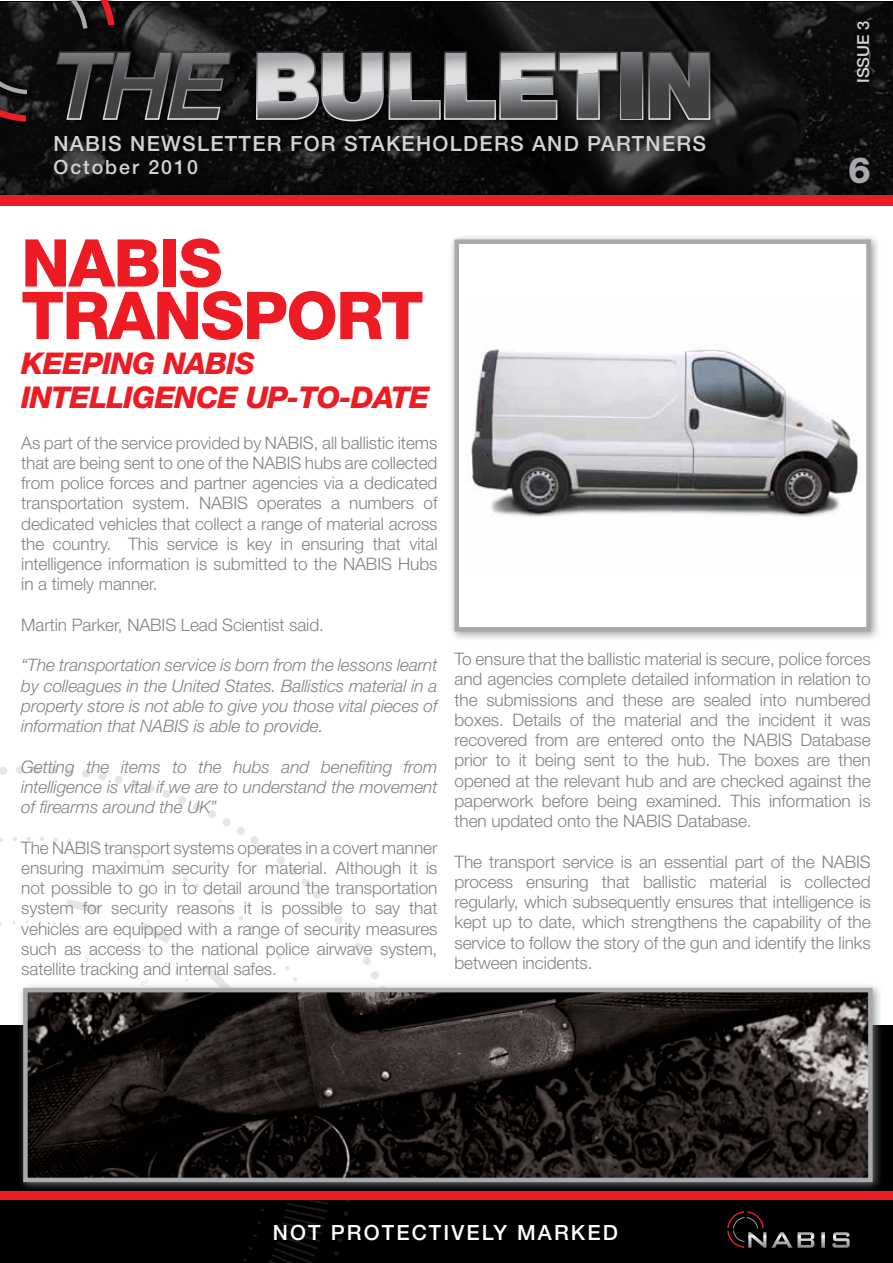
<style>
.page{position:relative;width:893px;height:1263px;background:#fff}
.page>*{position:absolute;margin:0;border:0;box-sizing:border-box;transform-origin:0 0}
.t1{font:800 66px/52.5px "Helvetica Neue LT Pro";letter-spacing:-.025em;color:#ed1c24}
.t2{font:800 36px "Helvetica Neue LT Pro";color:#a7a9ac}
.t3{font:italic 800 30px/34.5px "Helvetica Neue LT Pro";letter-spacing:-.025em;color:#ed1c24}
.t4{font:500 21px "Helvetica Neue LT Pro";letter-spacing:.06em;color:#d1d3d4}
.t5{font:500 21px "Helvetica Neue LT Pro";letter-spacing:.1em;color:#fff}
.t6{font:500 19.65px "Helvetica Neue LT Pro";letter-spacing:.1em;color:#d1d3d4}
.t7{font:300 17.25px/20.2px "Helvetica Neue LT Pro";letter-spacing:-.005em;color:#808285;text-align:justify}
.t8{font:italic 300 17.25px/20.2px "Helvetica Neue LT Pro";letter-spacing:-.005em;color:#808285;text-align:justify}
.t9{font:500 16.5px "Helvetica Neue LT Pro";color:#d1d3d4}
</style>
<div class="page">
<div style="left:0;top:1199px;width:893px;height:64px;background:#000"></div>
<svg style="left:727px;top:1211px;width:123px;height:37px"></svg>
<img style="left:0;top:1px;width:893px;height:194px">
<div style="left:0;top:195px;width:893px;height:11px;background:#ed1d24"></div>
<svg style="left:0;top:838px;width:3px;height:4px"></svg>
<svg style="left:13px;top:837px;width:4px;height:4px"></svg>
<svg style="left:26px;top:836px;width:5px;height:5px"></svg>
<svg style="left:40px;top:837px;width:4px;height:4px"></svg>
<svg style="left:54px;top:837px;width:4px;height:5px"></svg>
<svg style="left:243px;top:1200px;width:107px;height:63px"></svg>
<svg style="left:0;top:767px;width:7px;height:8px"></svg>
<svg style="left:16px;top:766px;width:8px;height:8px"></svg>
<svg style="left:32px;top:766px;width:9px;height:8px"></svg>
<svg style="left:49px;top:766px;width:8px;height:8px"></svg>
<svg style="left:65px;top:767px;width:314px;height:215px"></svg>
<img style="left:0;top:122px;width:51px;height:9px">
<img style="left:850px;top:15px;width:33px;height:78px">
<img style="left:49px;top:128px;width:668px;height:60px">
<img style="left:51px;top:46px;width:668px;height:84px">
<svg style="left:0;top:0;width:232px;height:122px;background:#2d2b2b"></svg>
<svg style="left:256px;top:51px;width:454px;height:70px;background:#69696b"></svg>
<div style="left:0;top:1189px;width:893px;height:11px;background:#ed1d24"></div>
<div style="left:0;top:1025px;width:893px;height:166px;background:#000"></div>
<div style="left:448px;top:233px;width:433px;height:409px;background:#808285;opacity:.75"></div>
<div style="left:457px;top:242px;width:411px;height:387px;background:#fff"></div>
<img style="left:467px;top:349px;width:392px;height:168px">
<div style="left:454px;top:239px;width:417px;height:392px;border:4px solid #a7a9ac"></div>
<div style="left:17px;top:982px;width:866px;height:210px;background:#808285;opacity:.75"></div>
<img style="left:28px;top:993px;width:840px;height:184px">
<div style="left:23px;top:988px;width:850px;height:194px;border:4px solid #a7a9ac"></div>
<p class="t9" style="left:853px;top:83px;width:64px;rotate:-90deg">ISSUE 3</p>
<p class="t4" style="left:53px;top:131px;width:654px">NABIS NEWSLETTER FOR STAKEHOLDERS AND PARTNERS</p>
<p class="t6" style="left:53px;top:155px;width:146px">October 2010</p>
<h2 class="t2" style="left:848px;top:149px;width:24px">6</h2>
<h1 class="t1" style="left:21px;top:237px;width:404px">NABIS<br>TRANSPORT</h1>
<h3 class="t3" style="left:21px;top:345px;width:410px">KEEPING NABIS<br>INTELLIGENCE UP-TO-DATE</h3>
<p class="t7" style="left:21px;top:432px;width:418px">As part of the service provided by NABIS, all ballistic items that are being sent to one of the NABIS hubs are collected from police forces and partner agencies via a dedicated transportation system. NABIS operates a numbers of dedicated vehicles that collect a range of material across the country. This service is key in ensuring that vital intelligence information is submitted to the NABIS Hubs in a timely manner.</p>
<p class="t7" style="left:21px;top:614px;width:304px">Martin Parker, NABIS Lead Scientist said.</p>
<p class="t8" style="left:21px;top:655px;width:418px">“The transportation service is born from the lessons learnt by colleagues in the United States. Ballistics material in a property store is not able to give you those vital pieces of information that NABIS is able to provide.</p>
<p class="t8" style="left:21px;top:756px;width:418px">Getting the items to the hubs and benefiting from intelligence is vital if we are to understand the movement of firearms around the UK”</p>
<p class="t7" style="left:21px;top:837px;width:418px">The NABIS transport systems operates in a covert manner ensuring maximum security for material. Although it is not possible to go in to detail around the transportation system for security reasons it is possible to say that vehicles are equipped with a range of security measures such as access to the national police airwave system, satellite tracking and internal safes.</p>
<p class="t7" style="left:454px;top:648px;width:418px">To ensure that the ballistic material is secure, police forces and agencies complete detailed information in relation to the submissions and these are sealed into numbered boxes. Details of the material and the incident it was recovered from are entered onto the NABIS Database prior to it being sent to the hub. The boxes are then opened at the relevant hub and are checked against the paperwork before being examined. This information is then updated onto the NABIS Database.</p>
<p class="t7" style="left:454px;top:851px;width:418px">The transport service is an essential part of the NABIS process ensuring that ballistic material is collected regularly, which subsequently ensures that intelligence is kept up to date, which strengthens the capability of the service to follow the story of the gun and identify the links between incidents.</p>
<p class="t5" style="left:273px;top:1220px;width:346px">NOT PROTECTIVELY MARKED</p>
</div>
